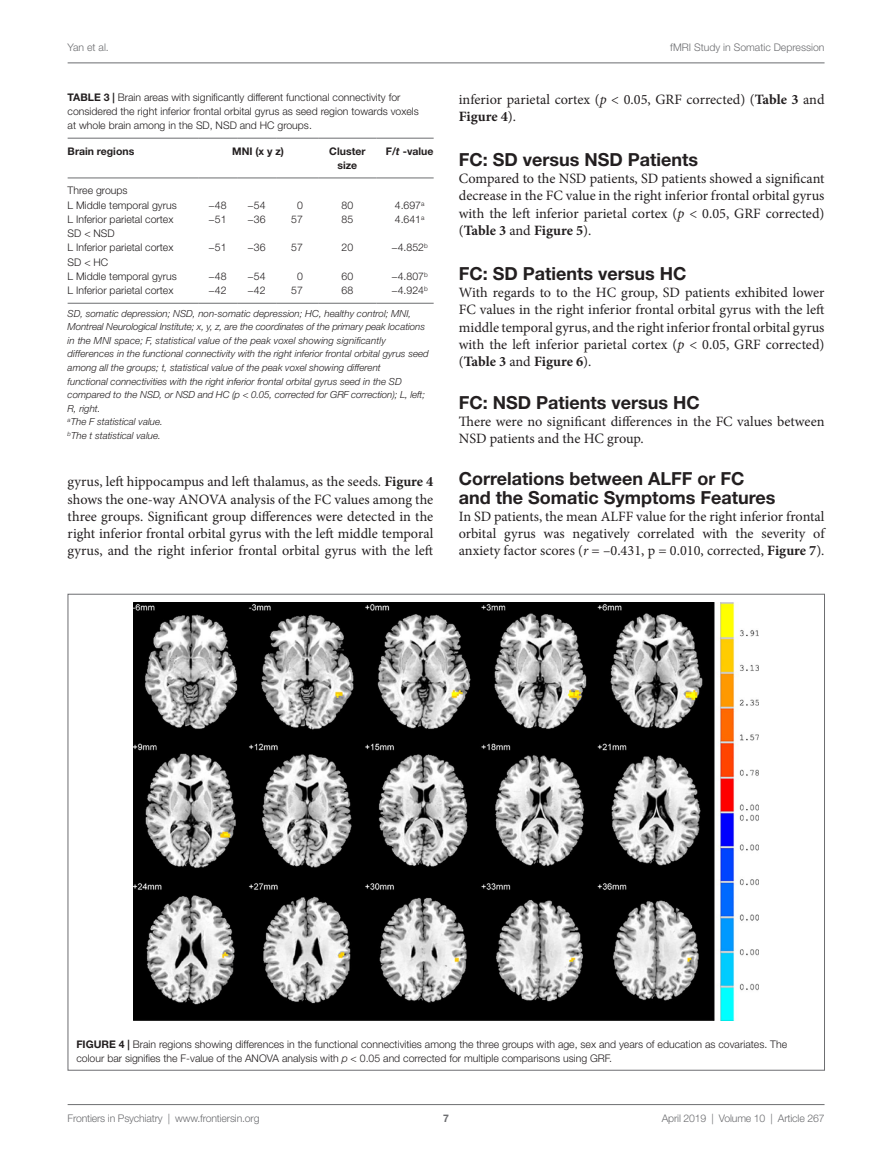
<style>
.page{position:relative;width:893px;height:1170px;background:#fff}
.page>*{position:absolute;margin:0;border:0;box-sizing:border-box;transform-origin:0 0}
._2{font:700 18px/18.8px "Helvetica Neue LT Std";color:#231f20}
.T1{font:14.25px/17.2px "Minion Pro";color:#231f20;text-align:justify}
.FC{font:300 10.5px/14.2px "Helvetica Neue LT Std";color:#231f20}
.TB{font:300 10.5px "Helvetica Neue LT Std";color:#231f20}
.TT{font:300 10.5px/14.2px "Helvetica Neue LT Std";color:#231f20}
.t1{font:300 10.5px "Helvetica Neue LT Std";letter-spacing:-.015em;color:#6c6d70}
.TCH{font:700 10.5px/14.2px "Helvetica Neue LT Std";color:#231f20;text-align:center}
.t2{font:700 10.5px "Helvetica Neue LT Std";color:#6c6d70}
.TFN{font:italic 300 9.75px/13.5px "Helvetica Neue LT Std";color:#231f20}
.s1{font-weight:700}
.s2{font-style:italic}
</style>
<div class="page">
<hr style="left:68px;top:63px;width:756px;height:1px;background:#6c6d70">
<hr style="left:68px;top:1104px;width:756px;height:1px;background:#6c6d70">
<img style="left:134px;top:602px;width:625px;height:418px">
<hr style="left:68px;top:138px;width:130px;height:1px;background:#6c6d70">
<hr style="left:318px;top:138px;width:59px;height:1px;background:#6c6d70">
<hr style="left:377px;top:138px;width:57px;height:1px;background:#6c6d70">
<hr style="left:68px;top:178px;width:130px;height:1px;background:#6c6d70">
<hr style="left:318px;top:178px;width:59px;height:1px;background:#6c6d70">
<hr style="left:377px;top:178px;width:57px;height:1px;background:#6c6d70">
<hr style="left:68px;top:303px;width:130px;height:1px;background:#6c6d70">
<hr style="left:198px;top:303px;width:39px;height:1px;background:#6c6d70">
<hr style="left:237px;top:303px;width:39px;height:1px;background:#6c6d70">
<hr style="left:276px;top:303px;width:42px;height:1px;background:#6c6d70">
<hr style="left:318px;top:303px;width:59px;height:1px;background:#6c6d70">
<hr style="left:377px;top:303px;width:57px;height:1px;background:#6c6d70">
<hr style="left:198px;top:138px;width:39px;height:1px;background:#6c6d70">
<hr style="left:237px;top:138px;width:39px;height:1px;background:#6c6d70">
<hr style="left:276px;top:138px;width:42px;height:1px;background:#6c6d70">
<hr style="left:198px;top:178px;width:39px;height:1px;background:#6c6d70">
<hr style="left:237px;top:178px;width:39px;height:1px;background:#6c6d70">
<hr style="left:276px;top:178px;width:42px;height:1px;background:#6c6d70">
<p class="t1" style="left:68px;top:41px;width:43px">Yan et al.</p>
<p class="t1" style="left:670px;top:41px;width:156px">fMRI Study in Somatic Depression</p>
<p class="TT" style="left:68px;top:90px;width:353px"><span class="s1">TABLE 3 |</span> Brain areas with significantly different functional connectivity for considered the right inferior frontal orbital gyrus as seed region towards voxels at whole brain among in the SD, NSD and HC groups.</p>
<p class="TCH" style="left:68px;top:143px;width:68px">Brain regions</p>
<p class="TCH" style="left:232px;top:143px;width:53px">MNI (x y z)</p>
<p class="TCH" style="left:329px;top:143px;width:38px">Cluster size</p>
<p class="TCH" style="left:386px;top:143px;width:49px">F/<span class="s2">t</span> -value</p>
<p class="TB" style="left:68px;top:184px;width:61px">Three groups</p>
<p class="TB" style="left:68px;top:198px;width:111px">L Middle temporal gyrus</p>
<p class="TB" style="left:209px;top:198px;width:19px">−48</p>
<p class="TB" style="left:248px;top:198px;width:19px">−54</p>
<p class="TB" style="left:297px;top:198px;width:7px">0</p>
<p class="TB" style="left:342px;top:198px;width:13px">80</p>
<p class="TB" style="left:395px;top:198px;width:31px">4.697<sup>a</sup></p>
<p class="TB" style="left:68px;top:213px;width:107px">L Inferior parietal cortex</p>
<p class="TB" style="left:209px;top:213px;width:19px">−51</p>
<p class="TB" style="left:248px;top:213px;width:19px">−36</p>
<p class="TB" style="left:291px;top:213px;width:13px">57</p>
<p class="TB" style="left:342px;top:213px;width:13px">85</p>
<p class="TB" style="left:395px;top:213px;width:31px">4.641<sup>a</sup></p>
<p class="TB" style="left:68px;top:227px;width:49px">SD &lt; NSD</p>
<p class="TB" style="left:68px;top:241px;width:107px">L Inferior parietal cortex</p>
<p class="TB" style="left:209px;top:241px;width:19px">−51</p>
<p class="TB" style="left:248px;top:241px;width:19px">−36</p>
<p class="TB" style="left:291px;top:241px;width:13px">57</p>
<p class="TB" style="left:342px;top:241px;width:13px">20</p>
<p class="TB" style="left:391px;top:241px;width:38px">−4.852<sup>b</sup></p>
<p class="TB" style="left:68px;top:255px;width:42px">SD &lt; HC</p>
<p class="TB" style="left:68px;top:270px;width:111px">L Middle temporal gyrus</p>
<p class="TB" style="left:209px;top:270px;width:19px">−48</p>
<p class="TB" style="left:248px;top:270px;width:19px">−54</p>
<p class="TB" style="left:297px;top:270px;width:7px">0</p>
<p class="TB" style="left:342px;top:270px;width:13px">60</p>
<p class="TB" style="left:391px;top:270px;width:38px">−4.807<sup>b</sup></p>
<p class="TB" style="left:68px;top:284px;width:107px">L Inferior parietal cortex</p>
<p class="TB" style="left:209px;top:284px;width:19px">−42</p>
<p class="TB" style="left:248px;top:284px;width:19px">−42</p>
<p class="TB" style="left:291px;top:284px;width:13px">57</p>
<p class="TB" style="left:342px;top:284px;width:13px">68</p>
<p class="TB" style="left:391px;top:284px;width:38px">−4.924<sup>b</sup></p>
<p class="TFN" style="left:68px;top:306px;width:363px">SD, somatic depression; NSD, non-somatic depression; HC, healthy control; MNI, Montreal Neurological Institute; x, y, z, are the coordinates of the primary peak locations in the MNI space; F, statistical value of the peak voxel showing significantly differences in the functional connectivity with the right inferior frontal orbital gyrus seed among all the groups; t, statistical value of the peak voxel showing different<br>functional connectivities with the right inferior frontal orbital gyrus seed in the SD compared to the NSD, or NSD and HC (p &lt; 0.05, corrected for GRF correction); L, left; R, right.</p>
<p class="TFN" style="left:68px;top:414px;width:97px"><sup>a</sup>The F statistical value.</p>
<p class="TFN" style="left:68px;top:428px;width:95px"><sup>b</sup>The t statistical value.</p>
<p class="T1" style="left:68px;top:473px;width:367px">gyrus, left hippocampus and left thalamus, as the seeds. <span class="s1">Figure 4 </span>shows the one-way ANOVA analysis of the FC values among the three groups. Significant group differences were detected in the right inferior frontal orbital gyrus with the left middle temporal gyrus, and the right inferior frontal orbital gyrus with the left</p>
<p class="T1" style="left:459px;top:90px;width:367px">inferior parietal cortex (<span class="s2">p</span> &lt; 0.05, GRF corrected) (<span class="s1">Table 3</span> and<br><span class="s1">Figure 4</span>).</p>
<p class="_2" style="left:459px;top:150px;width:241px">FC: SD versus NSD Patients</p>
<p class="T1" style="left:459px;top:170px;width:367px">Compared to the NSD patients, SD patients showed a significant decrease in the FC value in the right inferior frontal orbital gyrus with the left inferior parietal cortex (<span class="s2">p</span> &lt; 0.05, GRF corrected) (<span class="s1">Table 3</span> and <span class="s1">Figure 5</span>).</p>
<p class="_2" style="left:459px;top:264px;width:229px">FC: SD Patients versus HC</p>
<p class="T1" style="left:459px;top:284px;width:367px">With regards to to the HC group, SD patients exhibited lower FC values in the right inferior frontal orbital gyrus with the left middle temporal gyrus, and the right inferior frontal orbital gyrus with the left inferior parietal cortex (<span class="s2">p</span> &lt; 0.05, GRF corrected) (<span class="s1">Table 3</span> and <span class="s1">Figure 6</span>).</p>
<p class="_2" style="left:459px;top:393px;width:243px">FC: NSD Patients versus HC</p>
<p class="T1" style="left:459px;top:413px;width:367px">There were no significant differences in the FC values between<br>NSD patients and the HC group.</p>
<p class="_2" style="left:459px;top:468px;width:318px">Correlations between ALFF or FC and the Somatic Symptoms Features</p>
<p class="T1" style="left:459px;top:507px;width:367px">In SD patients, the mean ALFF value for the right inferior frontal orbital gyrus was negatively correlated with the severity of anxiety factor scores (<span class="s2">r</span> = –0.431, p = 0.010, corrected, <span class="s1">Figure 7</span>).</p>
<p class="FC" style="left:76px;top:1036px;width:712px"><span class="s1">FIGURE 4 |</span> Brain regions showing differences in the functional connectivities among the three groups with age, sex and years of education as covariates. The colour bar signifies the F-value of the ANOVA analysis with <span class="s2">p</span> &lt; 0.05 and corrected for multiple comparisons using GRF.</p>
<p class="t1" style="left:68px;top:1111px;width:193px">Frontiers in Psychiatry | www.frontiersin.org</p>
<p class="t2" style="left:443px;top:1111px;width:7px">7</p>
<p class="t1" style="left:662px;top:1111px;width:164px">April 2019 | Volume 10 | Article 267</p>
</div>
